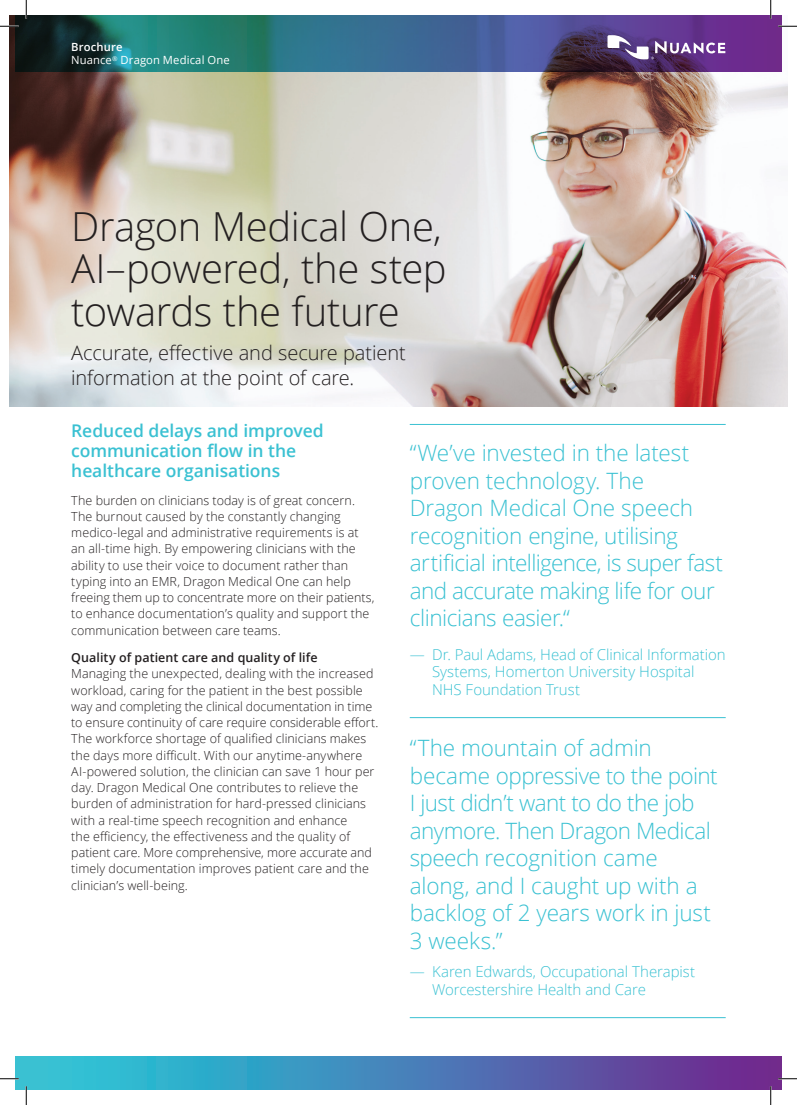
<style>
.page{position:relative;width:797px;height:1105px;background:#fff}
.page>*{position:absolute;margin:0;border:0;box-sizing:border-box;transform-origin:0 0}
.t1{font:300 40px/42.5px "Open Sans";letter-spacing:-.01em;color:#231f20}
.t2{font:300 22.5px/27.5px "Open Sans";letter-spacing:-.01em;color:#3ac1d2}
.t3{font:300 20px/25px "Open Sans";letter-spacing:-.005em;color:#231f20}
.t4{font:600 17.5px/20px "Open Sans";letter-spacing:-.005em;color:#3ac1d2}
.t5{font:300 15px/17.5px "Open Sans";letter-spacing:-.005em;color:#3ac1d2}
.t6{font:300 12.5px/16.2px "Open Sans";letter-spacing:.005em;color:#231f20}
.t7{font:600 12.5px "Open Sans";letter-spacing:.005em;color:#231f20}
.t8{font:11.25px/13.8px "Open Sans";letter-spacing:.01em;color:#fff}
.s1{font-weight:600}
</style>
<div class="page">
<img style="left:9px;top:15px;width:778px;height:391px">
<svg style="left:15px;top:15px;width:767px;height:56px;background:#385879"></svg>
<hr style="left:410px;top:424px;width:315px;height:1px;background:#3ac1d2">
<hr style="left:410px;top:717px;width:315px;height:1px;background:#3ac1d2">
<hr style="left:410px;top:1017px;width:315px;height:1px;background:#3ac1d2">
<svg style="left:607px;top:35px;width:118px;height:24px"></svg>
<svg style="left:15px;top:1056px;width:767px;height:34px;background:#497db6"></svg>
<svg style="left:0;top:25px;width:19px;height:2px"></svg>
<svg style="left:778px;top:25px;width:19px;height:2px"></svg>
<svg style="left:0;top:1078px;width:19px;height:1px"></svg>
<svg style="left:778px;top:1078px;width:19px;height:1px"></svg>
<svg style="left:25px;top:0;width:2px;height:19px"></svg>
<svg style="left:25px;top:1086px;width:2px;height:19px"></svg>
<svg style="left:770px;top:0;width:1px;height:19px"></svg>
<svg style="left:770px;top:1086px;width:1px;height:19px"></svg>
<p class="t8" style="left:71px;top:39px;width:160px"><span class="s1">Brochure<br></span>Nuance<sup>®</sup> Dragon Medical One</p>
<h1 class="t1" style="left:71px;top:204px;width:377px">Dragon Medical One,<br>AI–powered, the step towards the future</h1>
<h3 class="t3" style="left:71px;top:339px;width:336px">Accurate, effective and secure patient information at the point of care.</h3>
<h3 class="t4" style="left:71px;top:420px;width:254px">Reduced delays and improved communication flow in the healthcare organisations</h3>
<p class="t6" style="left:71px;top:492px;width:305px">The burden on clinicians today is of great concern.<br>The burnout caused by the constantly changing medico-legal and administrative requirements is at an all-time high. By empowering clinicians with the ability to use their voice to document rather than typing into an EMR, Dragon Medical One can help freeing them up to concentrate more on their patients, to enhance documentation’s quality and support the communication between care teams.</p>
<p class="t7" style="left:71px;top:649px;width:248px">Quality of patient care and quality of life</p>
<p class="t6" style="left:71px;top:665px;width:308px">Managing the unexpected, dealing with the increased workload, caring for the patient in the best possible way and completing the clinical documentation in time to ensure continuity of care require considerable effort.<br>The workforce shortage of qualified clinicians makes the days more difficult. With our anytime-anywhere AI-powered solution, the clinician can save 1 hour per day. Dragon Medical One contributes to relieve the burden of administration for hard-pressed clinicians with a real-time speech recognition and enhance<br>the efficiency, the effectiveness and the quality of patient care. More comprehensive, more accurate and timely documentation improves patient care and the clinician’s well-being.</p>
<h2 class="t2" style="left:410px;top:438px;width:314px">“We’ve invested in the latest proven technology. The<br>Dragon Medical One speech recognition engine, utilising artificial intelligence, is super fast and accurate making life for our clinicians easier.“</h2>
<p class="t5" style="left:432px;top:645px;width:295px;text-indent:-22px">— Dr. Paul Adams, Head of Clinical Information<br>Systems, Homerton University Hospital<br>NHS Foundation Trust</p>
<h2 class="t2" style="left:410px;top:733px;width:309px">“The mountain of admin became oppressive to the point<br>I just didn’t want to do the job anymore. Then Dragon Medical speech recognition came along, and I caught up with a backlog of 2 years work in just<br>3 weeks.”</h2>
<p class="t5" style="left:432px;top:963px;width:264px;text-indent:-22px">— Karen Edwards, Occupational Therapist<br>Worcestershire Health and Care</p>
</div>
